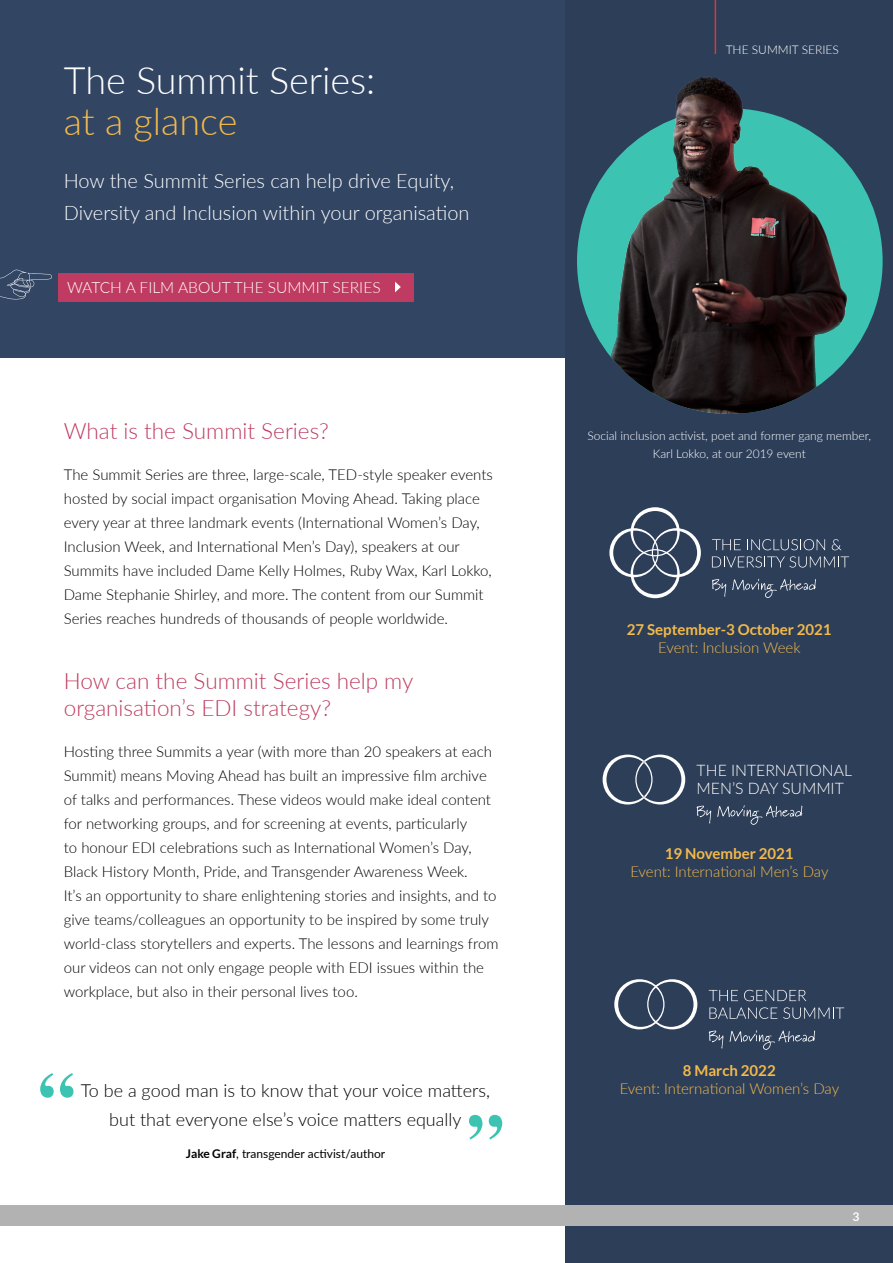
<style>
.page{position:relative;width:893px;height:1263px;background:#fff}
.page>*{position:absolute;margin:0;border:0;box-sizing:border-box;transform-origin:0 0}
.t1{font:300 37.8px "Lato";color:#fff}
.t2{font:300 37.8px "Lato";color:#f3ba4b}
.t3{font:300 22.5px/27px "Lato";color:#bf3b61}
.t4{font:300 19.95px/32px "Lato";color:#fff}
.t5{font:300 18px/28.5px "Lato";color:#000;text-align:center}
.t6{font:300 15.75px/17.5px "Lato";color:#fff}
.t7{font:300 15.6px "Lato";color:#fff}
.t8{font:300 15px/24px "Lato";color:#000}
.t9{font:300 15px "Lato";color:#f3ba4b}
.t10{font:700 15px "Lato";color:#f3ba4b}
.t11{font:300 12px/18px "Lato";color:#fff;text-align:center}
.t12{font:12px "Lato";color:#000}
.t13{font:700 12px "Lato";color:#fff}
.s1{font-weight:700}
</style>
<div class="page">
<div style="left:0;top:0;width:893px;height:357px;background:#324563"></div>
<div style="left:566px;top:0;width:327px;height:1263px;background:#2d3e59"></div>
<div style="left:58px;top:273px;width:355px;height:28px;background:#bf3b61"></div>
<svg style="left:395px;top:282px;width:6px;height:10px"></svg>
<svg style="left:0;top:269px;width:52px;height:30px"></svg>
<svg style="left:603px;top:755px;width:82px;height:49px"></svg>
<svg style="left:697px;top:806px;width:14px;height:17px"></svg>
<svg style="left:717px;top:805px;width:85px;height:20px"></svg>
<svg style="left:609px;top:507px;width:92px;height:91px"></svg>
<svg style="left:712px;top:539px;width:29px;height:11px"></svg>
<svg style="left:747px;top:539px;width:78px;height:11px"></svg>
<svg style="left:832px;top:539px;width:9px;height:11px"></svg>
<svg style="left:712px;top:556px;width:137px;height:12px"></svg>
<svg style="left:712px;top:579px;width:14px;height:17px"></svg>
<svg style="left:732px;top:579px;width:84px;height:19px"></svg>
<svg style="left:614px;top:979px;width:83px;height:50px"></svg>
<svg style="left:709px;top:990px;width:29px;height:11px"></svg>
<svg style="left:744px;top:990px;width:62px;height:11px"></svg>
<svg style="left:709px;top:1007px;width:68px;height:12px"></svg>
<svg style="left:783px;top:1007px;width:61px;height:12px"></svg>
<svg style="left:709px;top:1030px;width:14px;height:18px"></svg>
<svg style="left:729px;top:1030px;width:86px;height:20px"></svg>
<svg style="left:469px;top:1115px;width:33px;height:24px"></svg>
<svg style="left:40px;top:1073px;width:33px;height:25px"></svg>
<img style="left:577px;top:108px;width:306px;height:306px;border-radius:153px">
<img style="left:577px;top:39px;width:306px;height:283px">
<div style="left:0;top:1205px;width:893px;height:21px;background:#b3b2b2"></div>
<hr style="left:715px;top:0;width:1px;height:54px;background:#e23731">
<h1 class="t1" style="left:64px;top:54px;width:313px">The Summit Series:</h1>
<h1 class="t2" style="left:64px;top:95px;width:175px">at a glance</h1>
<h3 class="t4" style="left:64px;top:164px;width:407px">How the Summit Series can help drive Equity,<br>Diversity and Inclusion within your organisation</h3>
<p class="t7" style="left:67px;top:277px;width:315px">WATCH A FILM ABOUT THE SUMMIT SERIES</p>
<h2 class="t3" style="left:64px;top:417px;width:267px">What is the Summit Series?</h2>
<p class="t8" style="left:64px;top:462px;width:431px">The Summit Series are three, large-scale, TED-style speaker events hosted by social impact organisation Moving Ahead. Taking place every year at three landmark events (International Women’s Day, Inclusion Week, and International Men’s Day), speakers at our Summits have included Dame Kelly Holmes, Ruby Wax, Karl Lokko, Dame Stephanie Shirley, and more. The content from our Summit Series reaches hundreds of thousands of people worldwide.</p>
<h2 class="t3" style="left:64px;top:667px;width:351px">How can the Summit Series help my organisation’s EDI strategy?</h2>
<p class="t8" style="left:64px;top:739px;width:436px">Hosting three Summits a year (with more than 20 speakers at each Summit) means Moving Ahead has built an impressive film archive of talks and performances. These videos would make ideal content for networking groups, and for screening at events, particularly<br>to honour EDI celebrations such as International Women’s Day, Black History Month, Pride, and Transgender Awareness Week.<br>It’s an opportunity to share enlightening stories and insights, and to give teams/colleagues an opportunity to be inspired by some truly world-class storytellers and experts. The lessons and learnings from our videos can not only engage people with EDI issues within the workplace, but also in their personal lives too.</p>
<p class="t5" style="left:81px;top:1076px;width:411px">To be a good man is to know that your voice matters, but that everyone else’s voice matters equally</p>
<p class="t12" style="left:186px;top:1145px;width:201px"><span class="s1">Jake Graf</span>, transgender activist/author</p>
<p class="t11" style="left:726px;top:40px;width:115px">THE SUMMIT SERIES</p>
<p class="t11" style="left:587px;top:427px;width:285px">Social inclusion activist, poet and former gang member,<br>Karl Lokko, at our 2019 event</p>
<p class="t10" style="left:627px;top:620px;width:206px">27 September-3 October 2021</p>
<p class="t9" style="left:658px;top:637px;width:144px">Event: Inclusion Week</p>
<p class="t6" style="left:697px;top:761px;width:157px">THE INTERNATIONAL<br>MEN’S DAY SUMMIT</p>
<p class="t10" style="left:665px;top:845px;width:130px">19 November 2021</p>
<p class="t9" style="left:630px;top:861px;width:200px">Event: International Men’s Day</p>
<p class="t10" style="left:683px;top:1062px;width:94px">8 March 2022</p>
<p class="t9" style="left:620px;top:1078px;width:221px">Event: International Women’s Day</p>
<p class="t13" style="left:852px;top:1209px;width:8px">3</p>
</div>
